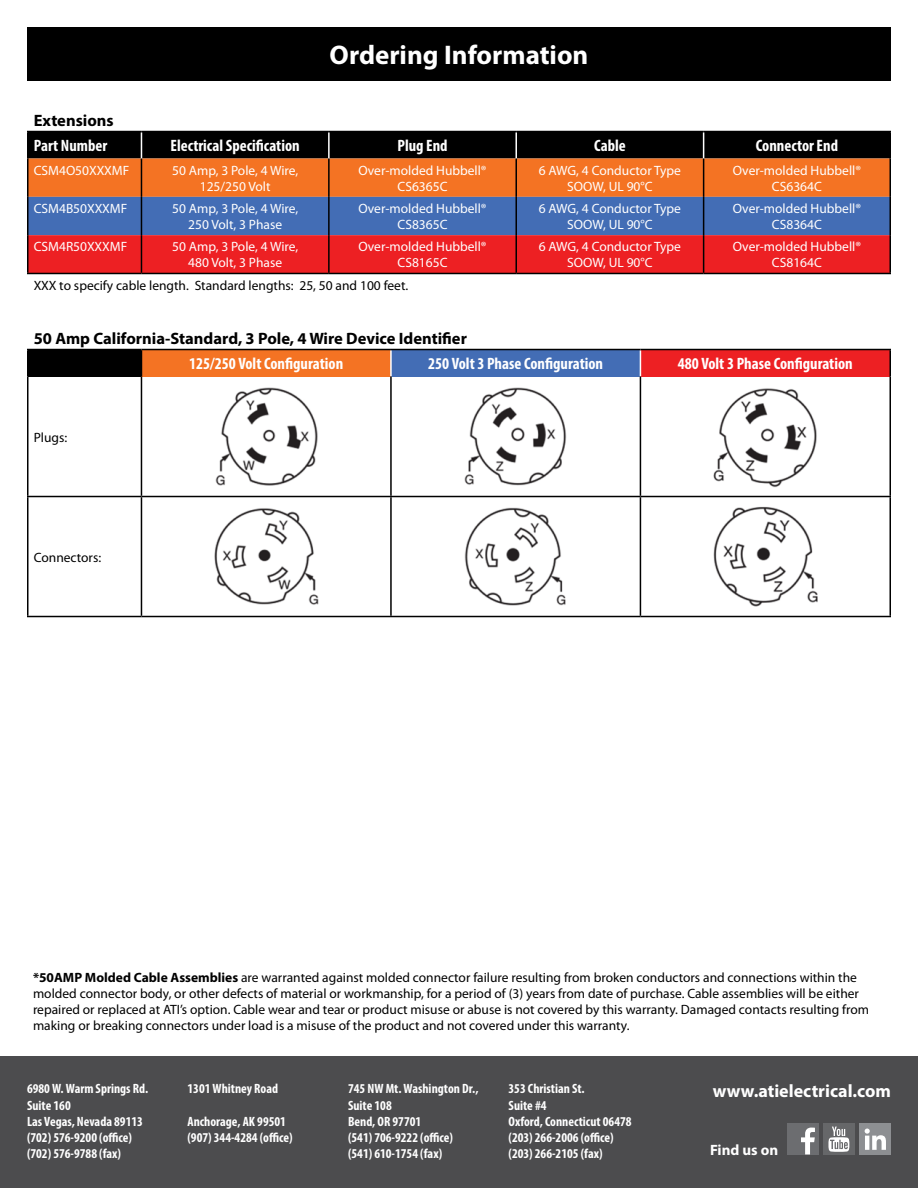
<style>
.page{position:relative;width:918px;height:1188px;background:#fff}
.page>*{position:absolute;margin:0;border:0;box-sizing:border-box;transform-origin:0 0}
.t1{font:700 27px "Myriad Pro";color:#fff}
.t2{font:700 18px "Myriad Pro";color:#fff}
.t3{font:700 condensed 16.5px "Myriad Pro";color:#fff}
.t4{font:700 16.5px "Myriad Pro";color:#000}
.t5{font:700 15px "Myriad Pro";color:#fff}
.t6{font:13.5px/16.2px "Myriad Pro";color:#000}
.t7{font:13.5px/16.2px "Myriad Pro";color:#fff;text-align:center}
.t8{font:700 condensed 13.5px/16.2px "Myriad Pro";color:#fff}
.s1{font-weight:700}
</style>
<div class="page">
<div style="left:0;top:1056px;width:918px;height:132px;background:#4c4c4e"></div>
<div style="left:823px;top:1123px;width:32px;height:32px;background:#666769"></div>
<svg style="left:828px;top:1127px;width:21px;height:25px"></svg>
<div style="left:787px;top:1123px;width:31px;height:32px;background:#6c6d70"></div>
<svg style="left:801px;top:1128px;width:14px;height:26px"></svg>
<div style="left:860px;top:1123px;width:31px;height:32px;background:#8d8f92"></div>
<svg style="left:865px;top:1129px;width:21px;height:21px"></svg>
<hr style="left:27px;top:131px;width:114px;height:1px;background:#000">
<hr style="left:141px;top:131px;width:188px;height:1px;background:#000">
<hr style="left:329px;top:131px;width:187px;height:1px;background:#000">
<hr style="left:516px;top:131px;width:188px;height:1px;background:#000">
<hr style="left:704px;top:131px;width:187px;height:1px;background:#000">
<svg style="left:27px;top:132px;width:864px;height:141px;background:#934644"></svg>
<hr style="left:27px;top:159px;width:1px;height:38px;background:#000">
<hr style="left:890px;top:159px;width:1px;height:38px;background:#000">
<hr style="left:27px;top:197px;width:1px;height:38px;background:#000">
<hr style="left:890px;top:197px;width:1px;height:38px;background:#000">
<hr style="left:27px;top:235px;width:1px;height:38px;background:#000">
<hr style="left:890px;top:235px;width:1px;height:38px;background:#000">
<hr style="left:27px;top:273px;width:114px;height:1px;background:#000">
<hr style="left:141px;top:273px;width:188px;height:1px;background:#000">
<hr style="left:329px;top:273px;width:187px;height:1px;background:#000">
<hr style="left:516px;top:273px;width:188px;height:1px;background:#000">
<hr style="left:704px;top:273px;width:187px;height:1px;background:#000">
<hr style="left:141px;top:159px;width:1px;height:38px;background:#000">
<hr style="left:141px;top:197px;width:1px;height:38px;background:#000">
<hr style="left:141px;top:235px;width:1px;height:38px;background:#000">
<hr style="left:328px;top:159px;width:2px;height:38px;background:#000">
<hr style="left:328px;top:197px;width:2px;height:38px;background:#000">
<hr style="left:328px;top:235px;width:2px;height:38px;background:#000">
<hr style="left:515px;top:159px;width:2px;height:38px;background:#000">
<hr style="left:515px;top:197px;width:2px;height:38px;background:#000">
<hr style="left:515px;top:235px;width:2px;height:38px;background:#000">
<hr style="left:703px;top:159px;width:1px;height:38px;background:#000">
<hr style="left:703px;top:197px;width:1px;height:38px;background:#000">
<hr style="left:703px;top:235px;width:1px;height:38px;background:#000">
<div style="left:28px;top:350px;width:113px;height:27px;background:#000"></div>
<div style="left:141px;top:350px;width:250px;height:27px;background:#f47323"></div>
<div style="left:391px;top:350px;width:249px;height:27px;background:#436db5"></div>
<div style="left:640px;top:350px;width:250px;height:27px;background:#ed2023"></div>
<hr style="left:390px;top:350px;width:2px;height:27px;background:#fff">
<svg style="left:640px;top:350px;width:1px;height:27px"></svg>
<hr style="left:27px;top:349px;width:114px;height:1px;background:#000">
<svg style="left:27px;top:350px;width:1px;height:27px"></svg>
<hr style="left:141px;top:349px;width:250px;height:1px;background:#000">
<hr style="left:391px;top:349px;width:249px;height:1px;background:#000">
<hr style="left:640px;top:349px;width:251px;height:1px;background:#000">
<hr style="left:27px;top:377px;width:1px;height:119px;background:#000">
<hr style="left:27px;top:497px;width:1px;height:119px;background:#000">
<hr style="left:27px;top:616px;width:114px;height:1px;background:#000">
<hr style="left:141px;top:616px;width:250px;height:1px;background:#000">
<hr style="left:391px;top:616px;width:249px;height:1px;background:#000">
<hr style="left:640px;top:616px;width:251px;height:1px;background:#000">
<hr style="left:141px;top:377px;width:1px;height:119px;background:#000">
<hr style="left:141px;top:497px;width:1px;height:119px;background:#000">
<hr style="left:390px;top:377px;width:2px;height:119px;background:#000">
<hr style="left:390px;top:497px;width:2px;height:119px;background:#000">
<hr style="left:640px;top:377px;width:1px;height:119px;background:#000">
<hr style="left:640px;top:497px;width:1px;height:119px;background:#000">
<hr style="left:890px;top:377px;width:1px;height:119px;background:#000">
<hr style="left:890px;top:497px;width:1px;height:119px;background:#000">
<svg style="left:890px;top:350px;width:1px;height:27px"></svg>
<svg style="left:141px;top:350px;width:1px;height:27px"></svg>
<hr style="left:27px;top:496px;width:114px;height:1px;background:#000">
<hr style="left:141px;top:496px;width:250px;height:1px;background:#000">
<hr style="left:391px;top:496px;width:249px;height:1px;background:#000">
<hr style="left:640px;top:496px;width:251px;height:1px;background:#000">
<img style="left:215px;top:387px;width:103px;height:99px">
<img style="left:464px;top:387px;width:103px;height:99px">
<img style="left:713px;top:388px;width:104px;height:100px">
<img style="left:214px;top:508px;width:105px;height:97px">
<img style="left:464px;top:507px;width:102px;height:99px">
<img style="left:713px;top:506px;width:105px;height:101px">
<div style="left:27px;top:27px;width:864px;height:54px;background:#000"></div>
<p class="t1" style="left:330px;top:37px;width:260px">Ordering Information</p>
<p class="t4" style="left:34px;top:109px;width:81px">Extensions</p>
<p class="t3" style="left:34px;top:135px;width:75px">Part Number</p>
<p class="t3" style="left:171px;top:135px;width:131px">Electrical Specification</p>
<p class="t3" style="left:397px;top:135px;width:52px">Plug End</p>
<p class="t3" style="left:594px;top:135px;width:33px">Cable</p>
<p class="t3" style="left:756px;top:135px;width:84px">Connector End</p>
<p class="t7" style="left:34px;top:162px;width:97px">CSM4O50XXXMF</p>
<p class="t7" style="left:172px;top:162px;width:128px">50 Amp, 3 Pole, 4 Wire,<br>125/250 Volt</p>
<p class="t7" style="left:358px;top:162px;width:130px">Over-molded Hubbell®<br>CS6365C</p>
<p class="t7" style="left:539px;top:162px;width:144px">6 AWG, 4 Conductor Type<br>SOOW, UL 90°C</p>
<p class="t7" style="left:733px;top:162px;width:130px">Over-molded Hubbell®<br>CS6364C</p>
<p class="t7" style="left:34px;top:200px;width:95px">CSM4B50XXXMF</p>
<p class="t7" style="left:172px;top:200px;width:128px">50 Amp, 3 Pole, 4 Wire,<br>250 Volt, 3 Phase</p>
<p class="t7" style="left:358px;top:200px;width:130px">Over-molded Hubbell®<br>CS8365C</p>
<p class="t7" style="left:539px;top:200px;width:144px">6 AWG, 4 Conductor Type<br>SOOW, UL 90°C</p>
<p class="t7" style="left:733px;top:200px;width:130px">Over-molded Hubbell®<br>CS8364C</p>
<p class="t7" style="left:34px;top:238px;width:95px">CSM4R50XXXMF</p>
<p class="t7" style="left:172px;top:238px;width:128px">50 Amp, 3 Pole, 4 Wire,<br>480 Volt, 3 Phase</p>
<p class="t7" style="left:358px;top:238px;width:130px">Over-molded Hubbell®<br>CS8165C</p>
<p class="t7" style="left:539px;top:238px;width:144px">6 AWG, 4 Conductor Type<br>SOOW, UL 90°C</p>
<p class="t7" style="left:733px;top:238px;width:130px">Over-molded Hubbell®<br>CS8164C</p>
<p class="t6" style="left:34px;top:277px;width:376px">XXX to specify cable length. Standard lengths: 25, 50 and 100 feet.</p>
<p class="t4" style="left:34px;top:327px;width:435px">50 Amp California-Standard, 3 Pole, 4 Wire Device Identifier</p>
<p class="t3" style="left:189px;top:353px;width:156px">125/250 Volt Configuration</p>
<p class="t3" style="left:428px;top:353px;width:176px">250 Volt 3 Phase Configuration</p>
<p class="t3" style="left:678px;top:353px;width:176px">480 Volt 3 Phase Configuration</p>
<p class="t6" style="left:34px;top:429px;width:35px">Plugs:</p>
<p class="t6" style="left:34px;top:549px;width:69px">Connectors:</p>
<p class="t6" style="left:33px;top:969px;width:838px"><span class="s1">*50AMP Molded Cable Assemblies</span> are warranted against molded connector failure resulting from broken conductors and connections within the molded connector body, or other defects of material or workmanship, for a period of (3) years from date of purchase. Cable assemblies will be either repaired or replaced at ATI’s option. Cable wear and tear or product misuse or abuse is not covered by this warranty. Damaged contacts resulting from making or breaking connectors under load is a misuse of the product and not covered under this warranty.</p>
<p class="t8" style="left:27px;top:1080px;width:123px">6980 W. Warm Springs Rd.<br>Suite 160<br>Las Vegas, Nevada 89113 (702) 576-9200 (office) (702) 576-9788 (fax)</p>
<p class="t8" style="left:188px;top:1080px;width:92px">1301 Whitney Road</p>
<p class="t8" style="left:188px;top:1113px;width:107px">Anchorage, AK 99501 (907) 344-4284 (office)</p>
<p class="t8" style="left:348px;top:1080px;width:132px">745 NW Mt. Washington Dr.,<br>Suite 108</p>
<p class="t8" style="left:348px;top:1113px;width:107px">Bend, OR 97701<br>(541) 706-9222 (office) (541) 610-1754 (fax)</p>
<p class="t8" style="left:509px;top:1080px;width:125px">353 Christian St.<br>Suite #4<br>Oxford, Connecticut 06478 (203) 266-2006 (office) (203) 266-2105 (fax)</p>
<p class="t2" style="left:713px;top:1079px;width:180px">www.atielectrical.com</p>
<p class="t5" style="left:710px;top:1140px;width:70px">Find us on</p>
</div>
